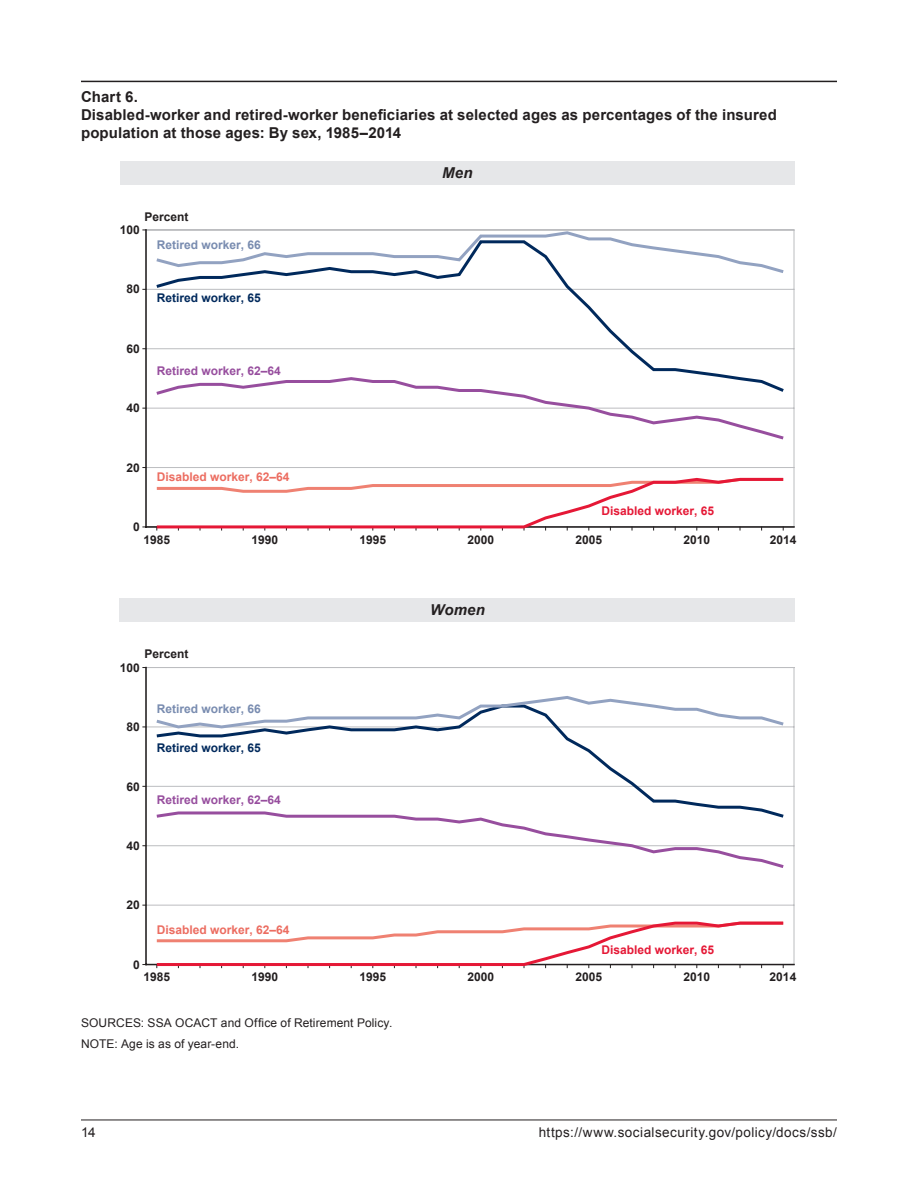
<style>
.page{position:relative;width:918px;height:1188px;background:#fff}
.page>*{position:absolute;margin:0;border:0;box-sizing:border-box;transform-origin:0 0}
._14_-_Chart_Title{font:700 15px/18px "Arial";letter-spacing:.01em;color:#231f20}
.t1{font:italic 700 15px "Arial";letter-spacing:.01em;color:#231f20}
.t2{font:13.5px "Arial";letter-spacing:.035em;color:#231f20}
.t3{font:700 12px "Arial";color:#231f20}
._15_-_Source{font:12px "Arial";letter-spacing:.01em;color:#231f20}
.t4{font:700 12px "Arial";color:#ec6d61}
.t5{font:700 12px "Arial";color:#974e9e}
.t6{font:700 12px "Arial";color:#e51836}
.t7{font:700 12px "Arial";color:#00295c}
.t8{font:700 12px "Arial";color:#798cb0}
._16_-_Chart_Note{font:12px "Arial";letter-spacing:.01em;color:#231f20}
</style>
<div class="page">
<hr style="left:81px;top:1120px;width:756px;height:1px;background:#231f20">
<hr style="left:146px;top:289px;width:648px;height:1px;background:#bcbdc0">
<hr style="left:146px;top:348px;width:648px;height:1px;background:#bcbdc0">
<hr style="left:146px;top:408px;width:648px;height:1px;background:#bcbdc0">
<hr style="left:146px;top:467px;width:648px;height:1px;background:#bcbdc0">
<hr style="left:794px;top:230px;width:1px;height:297px;background:#bcbdc0">
<hr style="left:146px;top:230px;width:648px;height:1px;background:#bcbdc0">
<hr style="left:145px;top:526px;width:650px;height:2px;background:#231f20">
<hr style="left:145px;top:229px;width:2px;height:299px;background:#231f20">
<svg style="left:153px;top:394px;width:634px;height:46px"></svg>
<svg style="left:154px;top:477px;width:632px;height:54px"></svg>
<svg style="left:153px;top:275px;width:634px;height:119px"></svg>
<svg style="left:156px;top:231px;width:628px;height:44px"></svg>
<hr style="left:146px;top:727px;width:648px;height:1px;background:#bcbdc0">
<hr style="left:146px;top:786px;width:648px;height:1px;background:#bcbdc0">
<hr style="left:146px;top:845px;width:648px;height:1px;background:#bcbdc0">
<hr style="left:146px;top:905px;width:648px;height:1px;background:#bcbdc0">
<hr style="left:794px;top:667px;width:1px;height:298px;background:#bcbdc0">
<hr style="left:146px;top:667px;width:648px;height:1px;background:#bcbdc0">
<hr style="left:145px;top:964px;width:650px;height:1px;background:#231f20">
<hr style="left:145px;top:667px;width:2px;height:298px;background:#231f20">
<svg style="left:153px;top:820px;width:634px;height:48px"></svg>
<svg style="left:154px;top:921px;width:632px;height:47px"></svg>
<svg style="left:153px;top:730px;width:634px;height:90px"></svg>
<svg style="left:153px;top:696px;width:634px;height:34px"></svg>
<div style="left:120px;top:161px;width:675px;height:24px;background:#e6e7e9"></div>
<div style="left:120px;top:598px;width:675px;height:24px;background:#e6e7e9"></div>
<hr style="left:81px;top:81px;width:756px;height:1px;background:#231f20">
<p class="_14_-_Chart_Title" style="left:81px;top:89px;width:697px">Chart 6.<br>Disabled-worker and retired-worker beneficiaries at selected ages as percentages of the insured population at those ages: By sex, 1985–2014</p>
<p class="t3" style="left:145px;top:208px;width:46px">Percent</p>
<p class="t3" style="left:120px;top:222px;width:22px">100</p>
<p class="t3" style="left:126px;top:281px;width:15px">80</p>
<p class="t3" style="left:126px;top:341px;width:15px">60</p>
<p class="t3" style="left:126px;top:400px;width:15px">40</p>
<p class="t8" style="left:157px;top:237px;width:106px">Retired worker, 66</p>
<p class="t7" style="left:157px;top:290px;width:106px">Retired worker, 65</p>
<p class="t5" style="left:157px;top:363px;width:126px">Retired worker, 62–64</p>
<p class="t3" style="left:126px;top:459px;width:15px">20</p>
<p class="t3" style="left:133px;top:519px;width:8px">0</p>
<p class="t4" style="left:157px;top:469px;width:134px">Disabled worker, 62–64</p>
<p class="t1" style="left:442px;top:162px;width:32px">Men</p>
<p class="t6" style="left:602px;top:503px;width:114px">Disabled worker, 65</p>
<p class="t3" style="left:143px;top:532px;width:28px">1985</p>
<p class="t3" style="left:251px;top:532px;width:28px">1990</p>
<p class="t3" style="left:359px;top:532px;width:28px">1995</p>
<p class="t3" style="left:467px;top:532px;width:28px">2000</p>
<p class="t3" style="left:575px;top:532px;width:28px">2005</p>
<p class="t3" style="left:683px;top:532px;width:28px">2010</p>
<p class="t3" style="left:770px;top:532px;width:28px">2014</p>
<p class="t3" style="left:145px;top:646px;width:46px">Percent</p>
<p class="t3" style="left:120px;top:660px;width:22px">100</p>
<p class="t3" style="left:126px;top:719px;width:15px">80</p>
<p class="t3" style="left:126px;top:778px;width:15px">60</p>
<p class="t3" style="left:126px;top:838px;width:15px">40</p>
<p class="t8" style="left:157px;top:701px;width:106px">Retired worker, 66</p>
<p class="t7" style="left:157px;top:740px;width:106px">Retired worker, 65</p>
<p class="t5" style="left:157px;top:791px;width:126px">Retired worker, 62–64</p>
<p class="t3" style="left:126px;top:897px;width:15px">20</p>
<p class="t3" style="left:133px;top:956px;width:8px">0</p>
<p class="t4" style="left:157px;top:921px;width:134px">Disabled worker, 62–64</p>
<p class="t1" style="left:430px;top:600px;width:56px">Women</p>
<p class="t6" style="left:602px;top:942px;width:114px">Disabled worker, 65</p>
<p class="t3" style="left:144px;top:969px;width:28px">1985</p>
<p class="t3" style="left:252px;top:969px;width:28px">1990</p>
<p class="t3" style="left:360px;top:969px;width:28px">1995</p>
<p class="t3" style="left:468px;top:969px;width:28px">2000</p>
<p class="t3" style="left:576px;top:969px;width:28px">2005</p>
<p class="t3" style="left:684px;top:969px;width:28px">2010</p>
<p class="t3" style="left:770px;top:969px;width:28px">2014</p>
<p class="_15_-_Source" style="left:81px;top:1015px;width:313px">SOURCES: SSA OCACT and Office of Retirement Policy.</p>
<p class="_16_-_Chart_Note" style="left:81px;top:1036px;width:160px">NOTE: Age is as of year-end.</p>
<p class="t2" style="left:81px;top:1123px;width:16px">14</p>
<p class="t2" style="left:539px;top:1123px;width:300px">https://www.socialsecurity.gov/policy/docs/ssb/</p>
</div>
